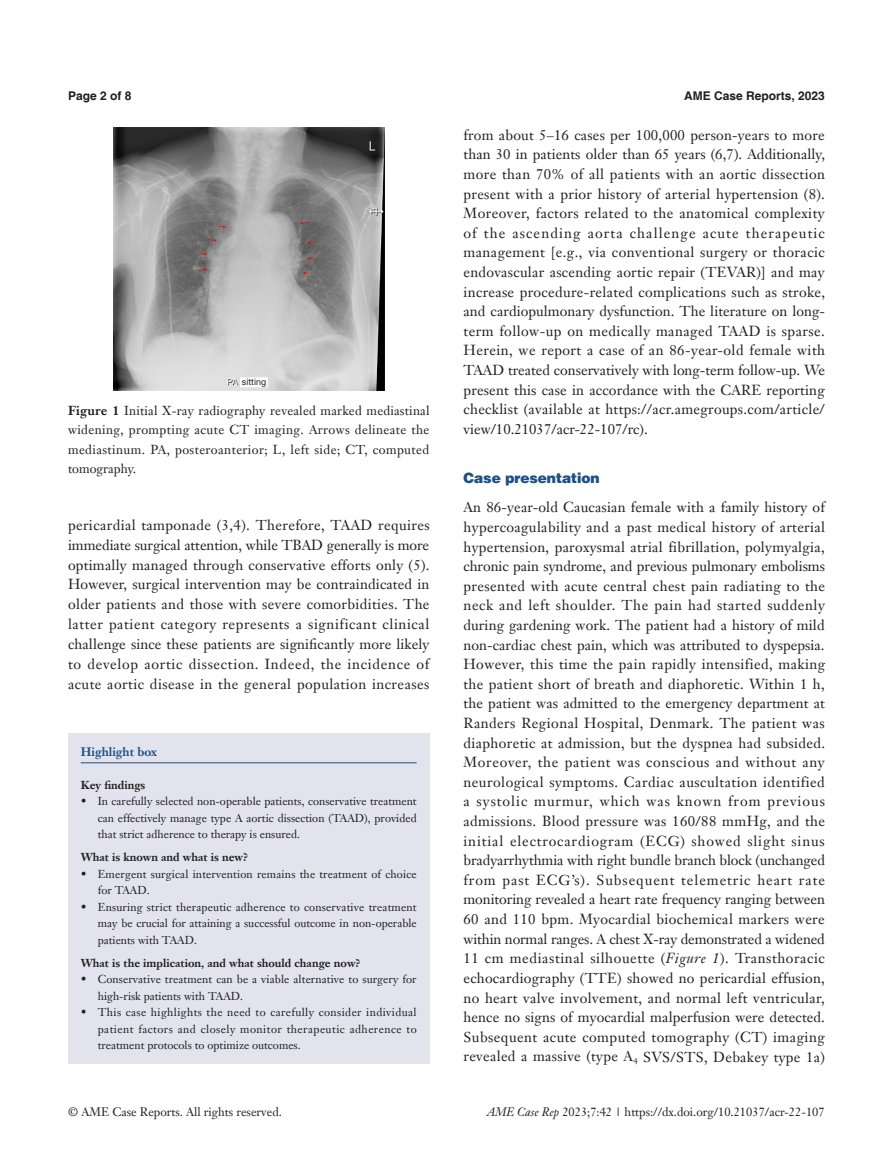
<style>
.page{position:relative;width:893px;height:1170px;background:#fff}
.page>*{position:absolute;margin:0;border:0;box-sizing:border-box;transform-origin:0 0}
.t1{font:14.25px/19.6px "Janson Text LT";letter-spacing:.02em;color:#231f20;text-align:justify}
.t2{font:900 14.25px "Helvetica";color:#1c5085}
.t3{font:12.75px/19.5px "Janson Text LT";letter-spacing:.03em;color:#231f20;text-align:justify}
.t4{font:12px "Janson Text LT";color:#231f20}
.t5{font:700 12px "Helvetica";color:#231f20}
.t6{font:700 12px "Janson Text LT";color:#1c5085}
.t7{font:11.25px/16.5px "Janson Text LT";color:#231f20;text-align:justify}
.t8{font:700 11.25px "Janson Text LT";color:#231f20}
.t9{font:9px "Helvetica Neue LT Pro";color:#231f20}
.s1{font-weight:700}
.s2{font-style:italic}
</style>
<div class="page">
<div style="left:68px;top:733px;width:361px;height:330px;background:#e2e3ec"></div>
<hr style="left:81px;top:762px;width:336px;height:1px;background:#1c5085">
<img style="left:113px;top:128px;width:271px;height:263px">
<p class="t5" style="left:68px;top:88px;width:65px">Page 2 of 8</p>
<p class="t5" style="left:684px;top:88px;width:142px">AME Case Reports, 2023</p>
<p class="t9" style="left:242px;top:376px;width:26px">sitting</p>
<p class="t3" style="left:68px;top:400px;width:363px"><span class="s1">Figure 1</span> Initial X-ray radiography revealed marked mediastinal widening, prompting acute CT imaging. Arrows delineate the mediastinum. PA, posteroanterior; L, left side; CT, computed tomography.</p>
<p class="t1" style="left:68px;top:514px;width:363px">pericardial tamponade (3,4). Therefore, TAAD requires immediate surgical attention, while TBAD generally is more optimally managed through conservative efforts only (5).<br>However, surgical intervention may be contraindicated in older patients and those with severe comorbidities. The latter patient category represents a significant clinical challenge since these patients are significantly more likely to develop aortic dissection. Indeed, the incidence of acute aortic disease in the general population increases</p>
<p class="t6" style="left:81px;top:744px;width:78px">Highlight box</p>
<p class="t8" style="left:81px;top:777px;width:66px">Key findings</p>
<p class="t7" style="left:98px;top:793px;width:320px;text-indent:-17px">• In carefully selected non-operable patients, conservative treatment can effectively manage type A aortic dissection (TAAD), provided that strict adherence to therapy is ensured.</p>
<p class="t8" style="left:81px;top:850px;width:169px">What is known and what is new?</p>
<p class="t7" style="left:98px;top:865px;width:320px;text-indent:-17px">• Emergent surgical intervention remains the treatment of choice for TAAD.</p>
<p class="t7" style="left:98px;top:898px;width:320px;text-indent:-17px">• Ensuring strict therapeutic adherence to conservative treatment may be crucial for attaining a successful outcome in non-operable patients with TAAD.</p>
<p class="t8" style="left:81px;top:955px;width:281px">What is the implication, and what should change now?</p>
<p class="t7" style="left:98px;top:970px;width:320px;text-indent:-17px">• Conservative treatment can be a viable alternative to surgery for high-risk patients with TAAD.</p>
<p class="t7" style="left:98px;top:1003px;width:321px;text-indent:-17px">• This case highlights the need to carefully consider individual patient factors and closely monitor therapeutic adherence to treatment protocols to optimize outcomes.</p>
<p class="t1" style="left:463px;top:125px;width:363px">from about 5–16 cases per 100,000 person-years to more than 30 in patients older than 65 years (6,7). Additionally, more than 70% of all patients with an aortic dissection present with a prior history of arterial hypertension (8).<br>Moreover, factors related to the anatomical complexity of the ascending aorta challenge acute therapeutic management [e.g., via conventional surgery or thoracic endovascular ascending aortic repair (TEVAR)] and may increase procedure-related complications such as stroke, and cardiopulmonary dysfunction. The literature on long&shy;term follow-up on medically managed TAAD is sparse.<br>Herein, we report a case of an 86-year-old female with TAAD treated conservatively with long-term follow-up. We present this case in accordance with the CARE reporting checklist (available at https://acr.amegroups.com/article/ view/10.21037/acr-22-107/rc).</p>
<p class="t2" style="left:463px;top:468px;width:138px">Case presentation</p>
<p class="t1" style="left:463px;top:497px;width:363px">An 86-year-old Caucasian female with a family history of hypercoagulability and a past medical history of arterial hypertension, paroxysmal atrial fibrillation, polymyalgia, chronic pain syndrome, and previous pulmonary embolisms presented with acute central chest pain radiating to the neck and left shoulder. The pain had started suddenly during gardening work. The patient had a history of mild non-cardiac chest pain, which was attributed to dyspepsia.<br>However, this time the pain rapidly intensified, making the patient short of breath and diaphoretic. Within 1 h, the patient was admitted to the emergency department at Randers Regional Hospital, Denmark. The patient was diaphoretic at admission, but the dyspnea had subsided.<br>Moreover, the patient was conscious and without any neurological symptoms. Cardiac auscultation identified a systolic murmur, which was known from previous admissions. Blood pressure was 160/88 mmHg, and the initial electrocardiogram (ECG) showed slight sinus bradyarrhythmia with right bundle branch block (unchanged from past ECG’s). Subsequent telemetric heart rate monitoring revealed a heart rate frequency ranging between 60 and 110 bpm. Myocardial biochemical markers were within normal ranges. A chest X-ray demonstrated a widened 11 cm mediastinal silhouette (<span class="s2">Figure 1</span>). Transthoracic echocardiography (TTE) showed no pericardial effusion, no heart valve involvement, and normal left ventricular, hence no signs of myocardial malperfusion were detected.<br>Subsequent acute computed tomography (CT) imaging revealed a massive (type A<sub>4</sub> SVS/STS, Debakey type 1a)</p>
<p class="t4" style="left:68px;top:1104px;width:215px">© AME Case Reports. All rights reserved.</p>
<p class="t4" style="left:487px;top:1104px;width:339px"><span class="s2">AME Case Rep</span> 2023;7:42 | https://dx.doi.org/10.21037/acr-22-107</p>
</div>
